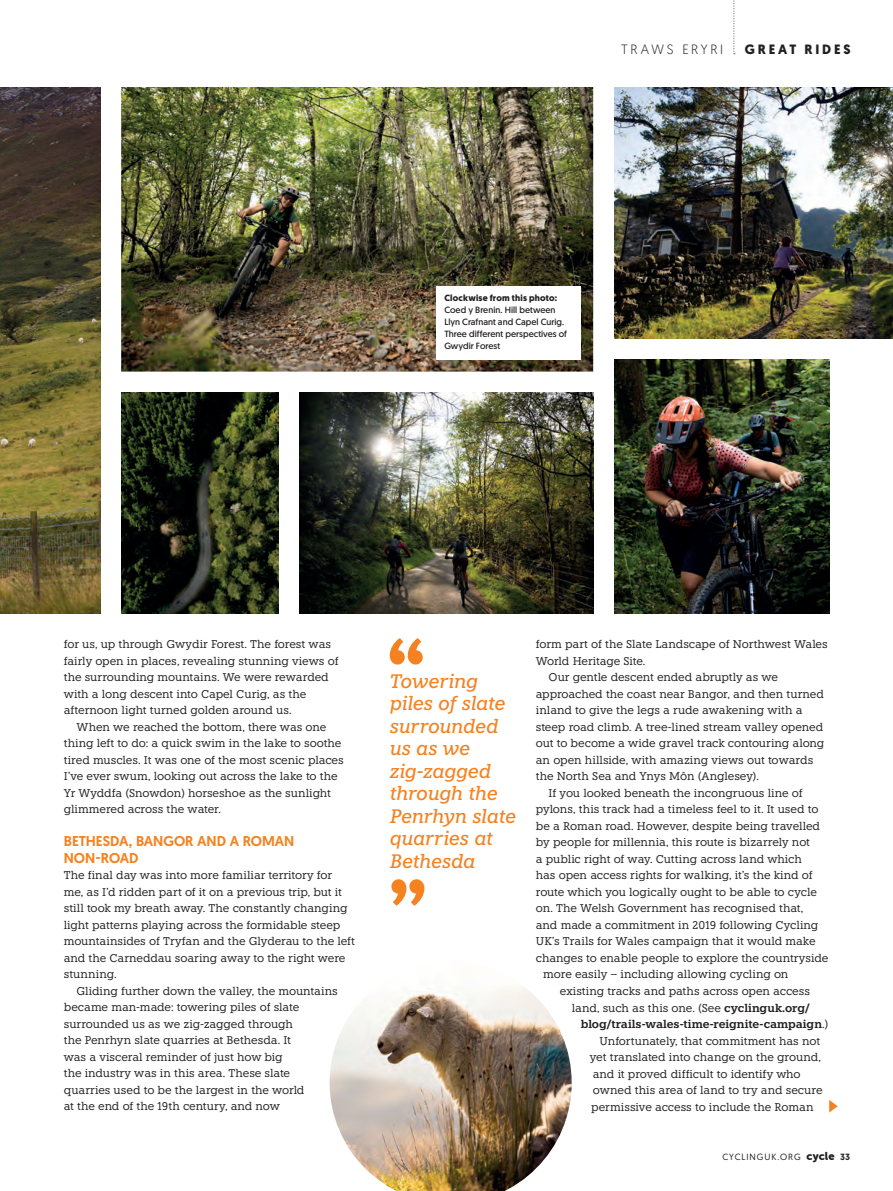
<style>
.page{position:relative;width:893px;height:1191px;background:#fff}
.page>*{position:absolute;margin:0;border:0;box-sizing:border-box;transform-origin:0 0}
.t1{font:italic 500 19.5px/22.5px "Knile";letter-spacing:-.02em;color:#f58220}
.t2{font:500 14.25px/16.5px "Geomanist";letter-spacing:-.005em;color:#f58220}
.t3{font:300 13.5px "Geomanist";letter-spacing:.2em;color:#231f20}
.t4{font:700 13.5px "Geomanist";letter-spacing:.215em;color:#231f20}
.t5{font:11.25px/16.5px "Knile";letter-spacing:-.01em;color:#231f20}
.t6{font:600 11.25px "Knile";letter-spacing:-.005em;color:#231f20}
.t7{font:9px/12px "Geomanist";color:#231f20}
.t8{font:700 9px "Geomanist";letter-spacing:.02em;color:#231f20}
.t9{font:9px "Geomanist";letter-spacing:.1em;color:#231f20}
.s1{font-weight:600}
.s2{font-weight:400}
.s3{font-family:"Museo Sans Rounded 900";font-size:11.25px}
.s4{font-weight:500}
</style>
<div class="page">
<img style="left:0;top:87px;width:100px;height:526px">
<img style="left:330px;top:987px;width:242px;height:204px">
<svg style="left:391px;top:879px;width:33px;height:26px"></svg>
<svg style="left:390px;top:638px;width:33px;height:26px"></svg>
<svg style="left:733px;top:0;width:2px;height:54px"></svg>
<img style="left:300px;top:393px;width:293px;height:220px">
<img style="left:121px;top:393px;width:158px;height:220px">
<img style="left:614px;top:360px;width:215px;height:253px">
<img style="left:614px;top:87px;width:279px;height:251px">
<img style="left:121px;top:87px;width:472px;height:284px">
<svg style="left:829px;top:1100px;width:9px;height:12px"></svg>
<img style="left:437px;top:287px;width:144px;height:74px">
<div style="left:436px;top:286px;width:144px;height:74px;background:#fff"></div>
<p class="t3" style="left:621px;top:41px;width:104px">TRAWS ERYRI</p>
<p class="t4" style="left:745px;top:40px;width:108px">GREAT RIDES</p>
<p class="t8" style="left:444px;top:292px;width:114px">Clockwise from this photo:</p>
<p class="t7" style="left:444px;top:304px;width:124px">Coed y Brenin. Hill between<br>Llyn Crafnant and Capel Curig.<br>Three different perspectives of<br>Gwydir Forest</p>
<p class="t5" style="left:64px;top:636px;width:276px">for us, up through Gwydir Forest. The forest was fairly open in places, revealing stunning views of the surrounding mountains. We were rewarded with a long descent into Capel Curig, as the afternoon light turned golden around us.</p>
<p class="t5" style="left:64px;top:718px;width:281px;text-indent:13px">When we reached the bottom, there was one thing left to do: a quick swim in the lake to soothe tired muscles. It was one of the most scenic places I’ve ever swum, looking out across the lake to the Yr Wyddfa (Snowdon) horseshoe as the sunlight glimmered across the water.</p>
<p class="t2" style="left:64px;top:833px;width:232px">BETHESDA, BANGOR AND A ROMAN<br>NON-ROAD</p>
<p class="t5" style="left:64px;top:867px;width:270px">The final day was into more familiar territory for</p>
<p class="t5" style="left:64px;top:883px;width:280px">me, as I’d ridden part of it on a previous trip, but it</p>
<p class="t5" style="left:64px;top:900px;width:285px">still took my breath away. The constantly changing</p>
<p class="t5" style="left:64px;top:916px;width:278px">light patterns playing across the formidable steep</p>
<p class="t5" style="left:64px;top:933px;width:293px">mountainsides of Tryfan and the Glyderau to the left</p>
<p class="t5" style="left:64px;top:949px;width:283px">and the Carneddau soaring away to the right were</p>
<p class="t5" style="left:64px;top:966px;width:54px">stunning.</p>
<p class="t5" style="left:77px;top:982px;width:263px">Gliding further down the valley, the mountains</p>
<p class="t5" style="left:64px;top:999px;width:237px">became man-made: towering piles of slate</p>
<p class="t5" style="left:64px;top:1015px;width:231px">surrounded us as we zig-zagged through</p>
<p class="t5" style="left:64px;top:1032px;width:229px">the Penrhyn slate quarries at Bethesda. It</p>
<p class="t5" style="left:64px;top:1048px;width:221px">was a visceral reminder of just how big</p>
<p class="t5" style="left:64px;top:1065px;width:228px">the industry was in this area. These slate</p>
<p class="t5" style="left:64px;top:1081px;width:242px">quarries used to be the largest in the world</p>
<p class="t5" style="left:64px;top:1098px;width:218px">at the end of the 19th century, and now</p>
<h1 class="t1" style="left:390px;top:669px;width:128px">Towering piles of slate surrounded us as we zig-zagged through the<br>Penrhyn slate quarries at<br>Bethesda</h1>
<p class="t5" style="left:536px;top:636px;width:294px">form part of the Slate Landscape of Northwest Wales</p>
<p class="t5" style="left:536px;top:652px;width:111px">World Heritage Site.</p>
<p class="t5" style="left:549px;top:669px;width:231px">Our gentle descent ended abruptly as we</p>
<p class="t5" style="left:536px;top:685px;width:290px">approached the coast near Bangor, and then turned</p>
<p class="t5" style="left:536px;top:702px;width:268px">inland to give the legs a rude awakening with a</p>
<p class="t5" style="left:536px;top:718px;width:289px">steep road climb. A tree-lined stream valley opened</p>
<p class="t5" style="left:536px;top:735px;width:290px">out to become a wide gravel track contouring along</p>
<p class="t5" style="left:536px;top:751px;width:279px">an open hillside, with amazing views out towards</p>
<p class="t5" style="left:536px;top:768px;width:225px">the North Sea and Ynys Môn (Anglesey).</p>
<p class="t5" style="left:549px;top:784px;width:256px">If you looked beneath the incongruous line of</p>
<p class="t5" style="left:536px;top:801px;width:284px">pylons, this track had a timeless feel to it. It used to</p>
<p class="t5" style="left:536px;top:817px;width:286px">be a Roman road. However, despite being travelled</p>
<p class="t5" style="left:536px;top:834px;width:276px">by people for millennia, this route is bizarrely not</p>
<p class="t5" style="left:536px;top:850px;width:268px">a public right of way. Cutting across land which</p>
<p class="t5" style="left:536px;top:867px;width:278px">has open access rights for walking, it’s the kind of</p>
<p class="t5" style="left:536px;top:883px;width:283px">route which you logically ought to be able to cycle</p>
<p class="t5" style="left:536px;top:900px;width:269px">on. The Welsh Government has recognised that,</p>
<p class="t5" style="left:536px;top:916px;width:284px">and made a commitment in 2019 following Cycling</p>
<p class="t5" style="left:536px;top:933px;width:281px">UK’s Trails for Wales campaign that it would make</p>
<p class="t5" style="left:536px;top:949px;width:294px">changes to enable people to explore the countryside</p>
<p class="t5" style="left:543px;top:966px;width:247px">more easily – including allowing cycling on</p>
<p class="t5" style="left:560px;top:982px;width:252px">existing tracks and paths across open access</p>
<p class="t5" style="left:572px;top:999px;width:240px">land, such as this one. (See <span class="s1">cyclinguk.org/</span></p>
<p class="t6" style="left:581px;top:1017px;width:249px">blog/trails-wales-time-reignite-campaign<span class="s2">.)</span></p>
<p class="t5" style="left:600px;top:1032px;width:222px">Unfortunately, that commitment has not</p>
<p class="t5" style="left:590px;top:1048px;width:233px">yet translated into change on the ground,</p>
<p class="t5" style="left:593px;top:1065px;width:209px">and it proved difficult to identify who</p>
<p class="t5" style="left:593px;top:1081px;width:231px">owned this area of land to try and secure</p>
<p class="t5" style="left:591px;top:1098px;width:224px">permissive access to include the Roman</p>
<p class="t9" style="left:722px;top:1150px;width:129px">CYCLINGUK.ORG <span class="s3">cycle</span> <span class="s4">33</span></p>
</div>
